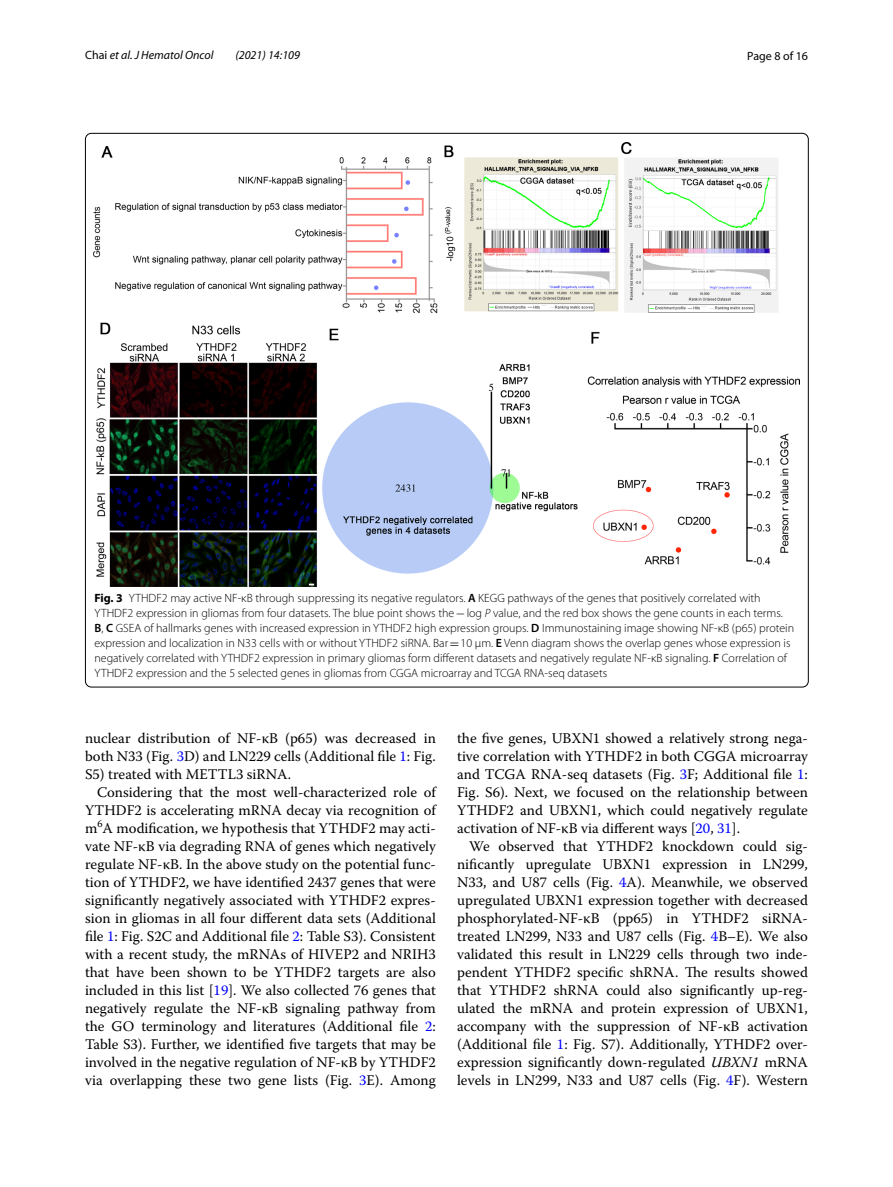
<style>
.page{position:relative;width:893px;height:1187px;background:#fff}
.page>*{position:absolute;margin:0;border:0;box-sizing:border-box;transform-origin:0 0}
.t1{font:14.7px/18px "Warnock Pro";color:#000;text-align:justify}
.t2{font:300 12px/15px "Myriad Pro";color:#000}
.t3{font:italic 12px "Myriad Pro";color:#000}
.t4{font:12px "Myriad Pro";color:#000}
.s1{font-style:normal}
.s2{font-weight:700}
.s3{font-weight:600}
.s4{font-family:"MTSY";font-weight:400}
.s5{font-style:italic}
.s6{color:#00f}
</style>
<div class="page">
<img style="left:94px;top:142px;width:706px;height:444px">
<p class="t3" style="left:85px;top:48px;width:130px"><span class="s1">Chai</span> et al. J Hematol Oncol</p>
<p class="t3" style="left:235px;top:48px;width:66px">(2021) 14:109</p>
<p class="t4" style="left:747px;top:48px;width:62px">Page 8 of 16</p>
<p class="t2" style="left:94px;top:590px;width:701px"><span class="s2">Fig. 3</span> YTHDF2 may active NF-κB through suppressing its negative regulators. <span class="s3">A</span> KEGG pathways of the genes that positively correlated with YTHDF2 expression in gliomas from four datasets. The blue point shows the<span class="s4">−</span>log <span class="s5">P</span> value, and the red box shows the gene counts in each terms.<br><span class="s3">B</span>, <span class="s3">C</span> GSEA of hallmarks genes with increased expression in YTHDF2 high expression groups. <span class="s3">D</span> Immunostaining image showing NF-κB (p65) protein expression and localization in N33 cells with or without YTHDF2 siRNA. Bar<span class="s4">=</span>10 μm. <span class="s3">E</span> Venn diagram shows the overlap genes whose expression is negatively correlated with YTHDF2 expression in primary gliomas form different datasets and negatively regulate NF-κB signaling. <span class="s3">F</span> Correlation of YTHDF2 expression and the 5 selected genes in gliomas from CGGA microarray and TCGA RNA-seq datasets</p>
<p class="t1" style="left:85px;top:729px;width:352px">nuclear distribution of NF-κB (p65) was decreased in both N33 (Fig. <span class="s6">3</span>D) and LN229 cells (Additional file <span class="s6">1</span>: Fig.<br>S5) treated with METTL3 siRNA.</p>
<p class="t1" style="left:85px;top:783px;width:352px;text-indent:12px">Considering that the most well-characterized role of YTHDF2 is accelerating mRNA decay via recognition of m<sup>6</sup>A modification, we hypothesis that YTHDF2 may acti&shy;vate NF-κB via degrading RNA of genes which negatively regulate NF-κB. In the above study on the potential func&shy;tion of YTHDF2, we have identified 2437 genes that were significantly negatively associated with YTHDF2 expres&shy;sion in gliomas in all four different data sets (Additional file <span class="s6">1</span>: Fig. S2C and Additional file <span class="s6">2</span>: Table S3). Consistent with a recent study, the mRNAs of HIVEP2 and NRIH3 that have been shown to be YTHDF2 targets are also included in this list [<span class="s6">19</span>]. We also collected 76 genes that negatively regulate the NF-κB signaling pathway from the GO terminology and literatures (Additional file <span class="s6">2</span>:<br>Table S3). Further, we identified five targets that may be involved in the negative regulation of NF-κB by YTHDF2 via overlapping these two gene lists (Fig. <span class="s6">3</span>E). Among</p>
<p class="t1" style="left:457px;top:729px;width:352px">the five genes, UBXN1 showed a relatively strong nega&shy;tive correlation with YTHDF2 in both CGGA microarray and TCGA RNA-seq datasets (Fig. <span class="s6">3</span>F; Additional file <span class="s6">1</span>:<br>Fig. S6). Next, we focused on the relationship between YTHDF2 and UBXN1, which could negatively regulate activation of NF-κB via different ways [<span class="s6">20</span>, <span class="s6">31</span>].</p>
<p class="t1" style="left:457px;top:837px;width:352px;text-indent:12px">We observed that YTHDF2 knockdown could sig&shy;nificantly upregulate UBXN1 expression in LN299, N33, and U87 cells (Fig. <span class="s6">4</span>A). Meanwhile, we observed upregulated UBXN1 expression together with decreased phosphorylated-NF-κB (pp65) in YTHDF2 siRNA&shy;treated LN299, N33 and U87 cells (Fig. <span class="s6">4</span>B–E). We also validated this result in LN229 cells through two inde&shy;pendent YTHDF2 specific shRNA. The results showed that YTHDF2 shRNA could also significantly up-reg&shy;ulated the mRNA and protein expression of UBXN1, accompany with the suppression of NF-κB activation (Additional file <span class="s6">1</span>: Fig. S7). Additionally, YTHDF2 over&shy;expression significantly down-regulated <span class="s5">UBXN1</span> mRNA levels in LN299, N33 and U87 cells (Fig. <span class="s6">4</span>F). Western</p>
</div>
